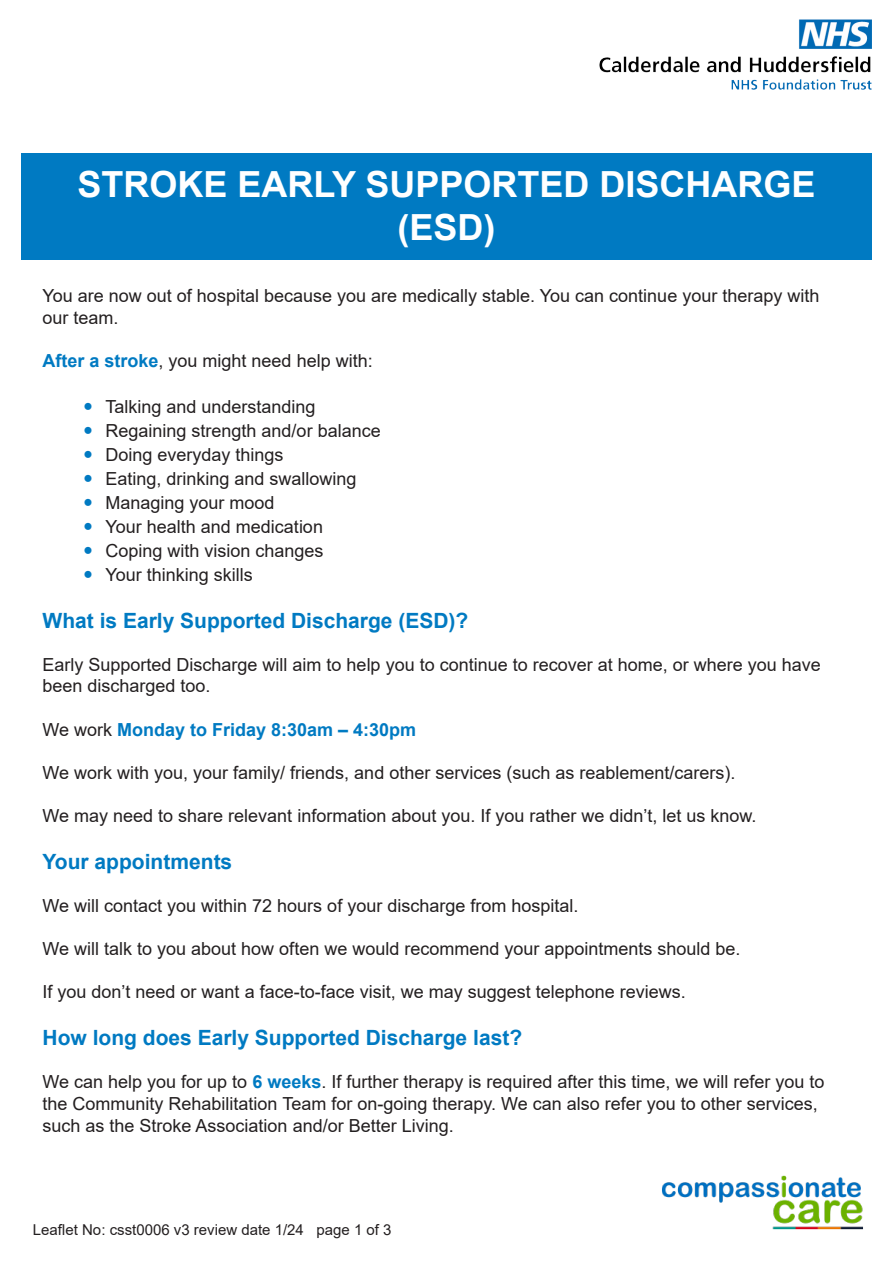
<style>
.page{position:relative;width:893px;height:1263px;background:#fff}
.page>*{position:absolute;margin:0;border:0;box-sizing:border-box;transform-origin:0 0}
.t1{font:700 36px "Arial";color:#fff}
.t2{font:700 21px "Arial";color:#007ac2}
.t3{font:18px/21.6px "Arial";color:#231f20}
.t4{font:700 18px "Arial";color:#007ac2}
.t5{font:15px "Arial";color:#231f20}
.s1{font-weight:700;color:#007ac2}
.s2{font-weight:400;color:#231f20}
</style>
<div class="page">
<img style="left:662px;top:1175px;width:201px;height:55px">
<div style="left:21px;top:153px;width:851px;height:106px;background:#007ac2"></div>
<img style="left:599px;top:20px;width:273px;height:70px">
<p class="t1" style="left:77px;top:159px;width:740px">STROKE EARLY SUPPORTED DISCHARGE</p>
<p class="t1" style="left:397px;top:202px;width:99px">(ESD)</p>
<p class="t3" style="left:43px;top:285px;width:778px">You are now out of hospital because you are medically stable. You can continue your therapy with</p>
<p class="t3" style="left:43px;top:307px;width:78px">our team.</p>
<p class="t3" style="left:43px;top:350px;width:332px"><span class="s1">After a stroke</span>, you might need help with:</p>
<p class="t3" style="left:106px;top:395px;width:212px">Talking and understanding</p>
<p class="t3" style="left:106px;top:419px;width:277px">Regaining strength and/or balance</p>
<p class="t3" style="left:106px;top:443px;width:180px">Doing everyday things</p>
<p class="t3" style="left:106px;top:467px;width:253px">Eating, drinking and swallowing</p>
<p class="t3" style="left:106px;top:491px;width:171px">Managing your mood</p>
<p class="t3" style="left:106px;top:515px;width:219px">Your health and medication</p>
<p class="t3" style="left:106px;top:539px;width:220px">Coping with vision changes</p>
<p class="t3" style="left:106px;top:563px;width:149px">Your thinking skills</p>
<p class="t2" style="left:43px;top:605px;width:427px">What is Early Supported Discharge (ESD)?</p>
<p class="t3" style="left:43px;top:653px;width:780px">Early Supported Discharge will aim to help you to continue to recover at home, or where you have been discharged too.</p>
<p class="t4" style="left:43px;top:716px;width:375px"><span class="s2">We work</span> Monday to Friday 8:30am – 4:30pm</p>
<p class="t3" style="left:43px;top:761px;width:694px">We work with you, your family/ friends, and other services (such as reablement/carers).</p>
<p class="t3" style="left:43px;top:805px;width:716px">We may need to share relevant information about you. If you rather we didn’t, let us know.</p>
<p class="t2" style="left:43px;top:846px;width:191px">Your appointments</p>
<p class="t3" style="left:43px;top:895px;width:537px">We will contact you within 72 hours of your discharge from hospital.</p>
<p class="t3" style="left:43px;top:938px;width:699px">We will talk to you about how often we would recommend your appointments should be.</p>
<p class="t3" style="left:43px;top:981px;width:645px">If you don’t need or want a face-to-face visit, we may suggest telephone reviews.</p>
<p class="t2" style="left:43px;top:1023px;width:481px">How long does Early Supported Discharge last?</p>
<p class="t3" style="left:43px;top:1071px;width:784px">We can help you for up to <span class="s1">6 weeks</span>. If further therapy is required after this time, we will refer you to the Community Rehabilitation Team for on-going therapy. We can also refer you to other services, such as the Stroke Association and/or Better Living.</p>
<p class="t5" style="left:33px;top:1219px;width:360px">Leaflet No: csst0006 v3 review date 1/24 page 1 of 3</p>
</div>
